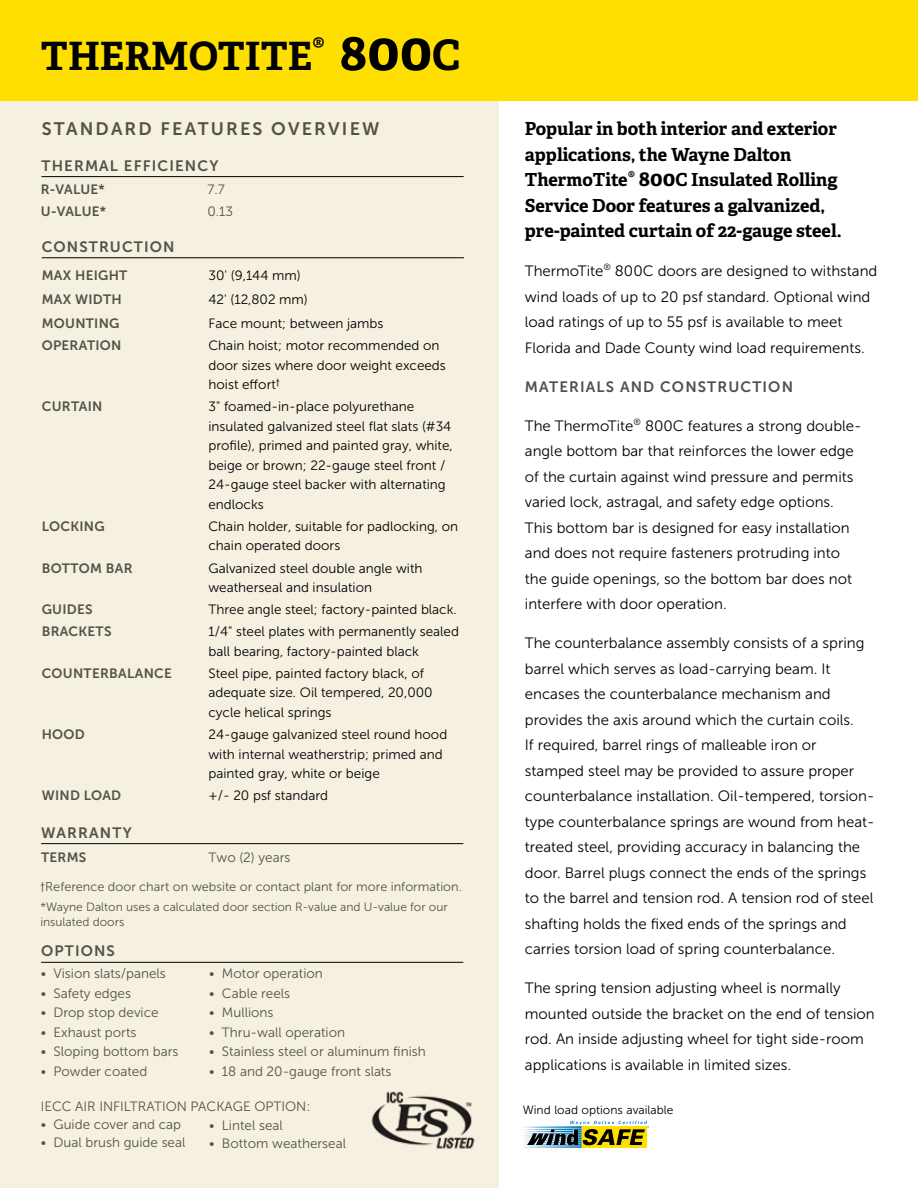
<style>
.page{position:relative;width:918px;height:1188px;background:#fff}
.page>*{position:absolute;margin:0;border:0;box-sizing:border-box;transform-origin:0 0}
.t1{font:700 54px "Adelle PE";color:#000}
.t2{font:700 39px "Adelle PE";color:#000}
.t3{font:700 18px/25.5px "Adelle PE";color:#000}
.t4{font:18px "Museo Sans 700";letter-spacing:.12em;color:#51534a}
.t5{font:15px/25.5px "Museo Sans 300";color:#000}
.t6{font:15px "Museo Sans 700";letter-spacing:.075em;color:#51534a}
.t7{font:13.5px/19.5px "Museo Sans 300";color:#000}
.t8{font:13.5px "Museo Sans 300";color:#51534a}
.t9{font:13.5px "Museo Sans 700";letter-spacing:.02em;color:#51534a}
.t10{font:12.75px "Museo Sans 300";color:#51534a}
.t11{font:12px/15px "Museo Sans 300";color:#51534a}
.t12{font:12px "Museo Sans 300";color:#000}
.s1{font-size:51px}
.s2{font-size:42px}
.s3{font-size:21px}
</style>
<div class="page">
<div style="left:0;top:95px;width:499px;height:1093px;background:#f5f0e0"></div>
<hr style="left:41px;top:843px;width:422px;height:1px;background:#000">
<hr style="left:42px;top:258px;width:422px;height:1px;background:#000">
<img style="left:371px;top:1091px;width:104px;height:58px">
<div style="left:0;top:0;width:918px;height:100px;background:#ffdf00"></div>
<hr style="left:42px;top:176px;width:422px;height:1px;background:#000">
<hr style="left:41px;top:962px;width:422px;height:1px;background:#000">
<svg style="left:523px;top:1121px;width:126px;height:27px"></svg>
<h2 class="t2" style="left:41px;top:28px;width:286px">THERMOTITE<sup>®</sup></h2>
<h1 class="t1" style="left:340px;top:12px;width:122px"><span class="s1">8</span>00<span class="s2">C</span></h1>
<p class="t4" style="left:42px;top:119px;width:339px">STANDARD FEATURES OVERVIEW</p>
<p class="t6" style="left:42px;top:157px;width:178px">THERMAL EFFICIENCY</p>
<p class="t9" style="left:41px;top:182px;width:66px">R-VALUE*</p>
<p class="t8" style="left:208px;top:182px;width:19px">7.7</p>
<p class="t9" style="left:41px;top:204px;width:67px">U-VALUE*</p>
<p class="t8" style="left:208px;top:204px;width:27px">0.13</p>
<p class="t6" style="left:42px;top:238px;width:134px">CONSTRUCTION</p>
<p class="t9" style="left:42px;top:268px;width:87px">MAX HEIGHT</p>
<p class="t7" style="left:208px;top:266px;width:94px">30' (9,144 mm)</p>
<p class="t9" style="left:42px;top:292px;width:82px">MAX WIDTH</p>
<p class="t7" style="left:208px;top:290px;width:101px">42' (12,802 mm)</p>
<p class="t9" style="left:42px;top:316px;width:79px">MOUNTING</p>
<p class="t7" style="left:208px;top:314px;width:177px">Face mount; between jambs</p>
<p class="t9" style="left:42px;top:338px;width:81px">OPERATION</p>
<p class="t7" style="left:208px;top:336px;width:239px">Chain hoist; motor recommended on door sizes where door weight exceeds hoist effort<sup>†</sup></p>
<p class="t9" style="left:42px;top:399px;width:62px">CURTAIN</p>
<p class="t7" style="left:208px;top:397px;width:246px">3" foamed-in-place polyurethane insulated galvanized steel flat slats (#34 profile), primed and painted gray, white, beige or brown; 22-gauge steel front / 24-gauge steel backer with alternating endlocks</p>
<p class="t9" style="left:42px;top:519px;width:64px">LOCKING</p>
<p class="t7" style="left:208px;top:517px;width:251px">Chain holder, suitable for padlocking, on chain operated doors</p>
<p class="t9" style="left:42px;top:560px;width:92px">BOTTOM BAR</p>
<p class="t7" style="left:208px;top:558px;width:216px">Galvanized steel double angle with weatherseal and insulation</p>
<p class="t9" style="left:42px;top:602px;width:52px">GUIDES</p>
<p class="t7" style="left:208px;top:600px;width:250px">Three angle steel; factory-painted black.</p>
<p class="t9" style="left:42px;top:624px;width:71px">BRACKETS</p>
<p class="t7" style="left:208px;top:622px;width:252px">1/4" steel plates with permanently sealed ball bearing, factory-painted black</p>
<p class="t9" style="left:42px;top:666px;width:132px">COUNTERBALANCE</p>
<p class="t7" style="left:208px;top:664px;width:226px">Steel pipe, painted factory black, of adequate size. Oil tempered, 20,000 cycle helical springs</p>
<p class="t9" style="left:42px;top:727px;width:45px">HOOD</p>
<p class="t7" style="left:208px;top:725px;width:240px">24-gauge galvanized steel round hood with internal weatherstrip; primed and painted gray, white or beige</p>
<p class="t9" style="left:42px;top:788px;width:81px">WIND LOAD</p>
<p class="t7" style="left:208px;top:786px;width:121px">+/- 20 psf standard</p>
<p class="t6" style="left:41px;top:824px;width:92px">WARRANTY</p>
<p class="t9" style="left:41px;top:850px;width:47px">TERMS</p>
<p class="t8" style="left:209px;top:850px;width:83px">Two (2) years</p>
<p class="t10" style="left:40px;top:879px;width:423px">†Reference door chart on website or contact plant for more information.</p>
<p class="t11" style="left:40px;top:900px;width:409px">*Wayne Dalton uses a calculated door section R-value and U-value for our insulated doors</p>
<p class="t6" style="left:41px;top:943px;width:75px">OPTIONS</p>
<p class="t8" style="left:41px;top:966px;width:127px">• Vision slats/panels</p>
<p class="t8" style="left:41px;top:986px;width:92px">• Safety edges</p>
<p class="t8" style="left:41px;top:1005px;width:119px">• Drop stop device</p>
<p class="t8" style="left:41px;top:1025px;width:97px">• Exhaust ports</p>
<p class="t8" style="left:41px;top:1044px;width:139px">• Sloping bottom bars</p>
<p class="t8" style="left:41px;top:1064px;width:108px">• Powder coated</p>
<p class="t8" style="left:209px;top:966px;width:115px">• Motor operation</p>
<p class="t8" style="left:209px;top:986px;width:82px">• Cable reels</p>
<p class="t8" style="left:209px;top:1005px;width:66px">• Mullions</p>
<p class="t8" style="left:209px;top:1025px;width:137px">• Thru-wall operation</p>
<p class="t8" style="left:209px;top:1044px;width:218px">• Stainless steel or aluminum finish</p>
<p class="t8" style="left:209px;top:1064px;width:184px">• 18 and 20-gauge front slats</p>
<p class="t8" style="left:41px;top:1099px;width:271px">IECC AIR INFILTRATION PACKAGE OPTION:</p>
<p class="t8" style="left:41px;top:1117px;width:142px">• Guide cover and cap</p>
<p class="t8" style="left:41px;top:1135px;width:146px">• Dual brush guide seal</p>
<p class="t8" style="left:209px;top:1118px;width:75px">• Lintel seal</p>
<p class="t8" style="left:209px;top:1136px;width:138px">• Bottom weatherseal</p>
<p class="t3" style="left:525px;top:115px;width:318px">Popular in both interior and exterior applications, the Wayne Dalton ThermoTite<sup>®</sup> <span class="s3">800</span>C Insulated Rolling Service Door features a galvanized, pre-painted curtain of 22-gauge steel.</p>
<p class="t5" style="left:525px;top:258px;width:354px">ThermoTite<sup>®</sup> 800C doors are designed to withstand wind loads of up to 20 psf standard. Optional wind load ratings of up to 55 psf is available to meet Florida and Dade County wind load requirements.</p>
<p class="t6" style="left:525px;top:378px;width:270px">MATERIALS AND CONSTRUCTION</p>
<p class="t5" style="left:525px;top:413px;width:338px">The ThermoTite<sup>®</sup> 800C features a strong double&shy;angle bottom bar that reinforces the lower edge of the curtain against wind pressure and permits varied lock, astragal, and safety edge options.<br>This bottom bar is designed for easy installation and does not require fasteners protruding into the guide openings, so the bottom bar does not interfere with door operation.</p>
<p class="t5" style="left:525px;top:630px;width:351px">The counterbalance assembly consists of a spring barrel which serves as load-carrying beam. It encases the counterbalance mechanism and provides the axis around which the curtain coils.<br>If required, barrel rings of malleable iron or stamped steel may be provided to assure proper counterbalance installation. Oil-tempered, torsion&shy;type counterbalance springs are wound from heat&shy;treated steel, providing accuracy in balancing the door. Barrel plugs connect the ends of the springs to the barrel and tension rod. A tension rod of steel shafting holds the fixed ends of the springs and carries torsion load of spring counterbalance.</p>
<p class="t5" style="left:525px;top:975px;width:351px">The spring tension adjusting wheel is normally mounted outside the bracket on the end of tension rod. An inside adjusting wheel for tight side-room applications is available in limited sizes.</p>
<p class="t12" style="left:523px;top:1103px;width:152px">Wind load options available</p>
</div>
